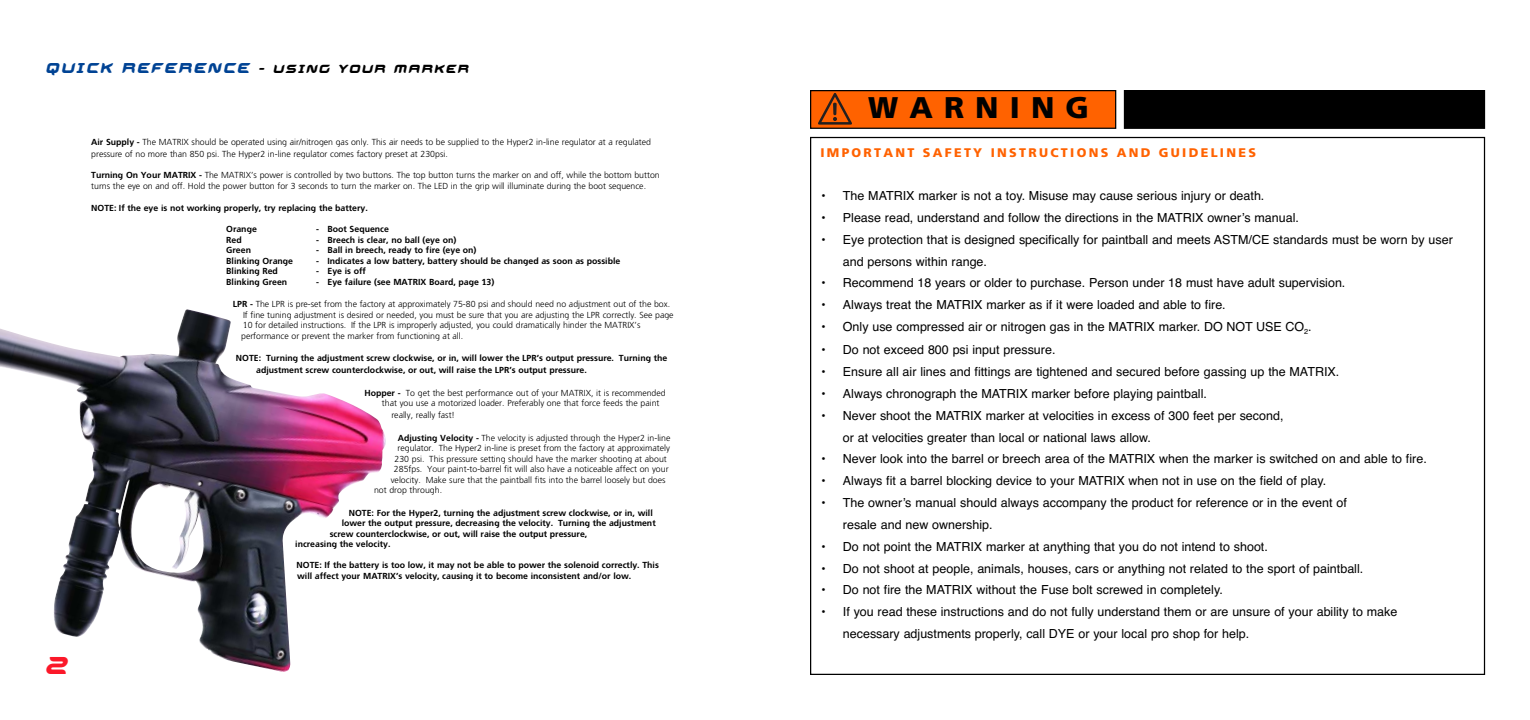
<style>
.page{position:relative;width:1530px;height:720px;background:#fff}
.page>*{position:absolute;margin:0;border:0;box-sizing:border-box;transform-origin:0 0}
.t1{font:italic 36.25px "Aura";color:#fb1829}
.t2{font:900 29.88px "Freeway";letter-spacing:.365em;color:#000}
.t3{font:italic 17.5px "Aura";letter-spacing:.065em;color:#000}
.t4{font:12.5px/21.9px "Helvetica";color:#000}
.t5{font:900 12.5px "Freeway";letter-spacing:.185em;color:#ff6200}
.t6{font:300 8.75px/10.5px "Freeway";color:#000}
.t7{font:8.75px/11.5px "Freeway Demi";color:#000}
.s1{font-size:21.25px;color:#004394}
.s2{font-family:"Freeway Demi";font-weight:400}
</style>
<div class="page">
<div style="left:811px;top:91px;width:305px;height:37px;background:#ff6200"></div>
<div style="left:810px;top:90px;width:306px;height:39px;border:1px solid #000"></div>
<div style="left:1124px;top:91px;width:361px;height:37px;background:#000"></div>
<div style="left:1124px;top:90px;width:361px;height:39px;border:1px solid #000"></div>
<svg style="left:818px;top:93px;width:34px;height:32px"></svg>
<img style="left:0;top:309px;width:386px;height:363px">
<h3 class="t3" style="left:46px;top:62px;width:425px"><span class="s1">QUICK REFERENCE</span> - USING YOUR MARKER</h3>
<p class="t6" style="left:91px;top:137px;width:561px;line-height:11.5px"><span class="s2">Air Supply -</span> The MATRIX should be operated using air/nitrogen gas only. This air needs to be supplied to the Hyper2 in-line regulator at a regulated pressure of no more than 850 psi. The Hyper2 in-line regulator comes factory preset at 230psi.</p>
<p class="t6" style="left:91px;top:170px;width:570px"><span class="s2">Turning On Your MATRIX -</span> The MATRIX’s power is controlled by two buttons. The top button turns the marker on and off, while the bottom button turns the eye on and off. Hold the power button for 3 seconds to turn the marker on. The LED in the grip will illuminate during the boot sequence.</p>
<p class="t7" style="left:91px;top:203px;width:278px">NOTE: If the eye is not working properly, try replacing the battery.</p>
<p class="t7" style="left:226px;top:224px;width:32px">Orange</p>
<p class="t7" style="left:316px;top:224px;width:74px">- Boot Sequence</p>
<p class="t7" style="left:226px;top:234px;width:17px">Red</p>
<p class="t7" style="left:316px;top:234px;width:142px">- Breech is clear, no ball (eye on)</p>
<p class="t7" style="left:226px;top:245px;width:26px">Green</p>
<p class="t7" style="left:316px;top:245px;width:162px">- Ball in breech, ready to fire (eye on)</p>
<p class="t7" style="left:226px;top:255px;width:68px">Blinking Orange</p>
<p class="t7" style="left:316px;top:255px;width:306px">- Indicates a low battery, battery should be changed as soon as possible</p>
<p class="t7" style="left:226px;top:266px;width:53px">Blinking Red</p>
<p class="t7" style="left:316px;top:266px;width:51px">- Eye is off</p>
<p class="t7" style="left:226px;top:276px;width:63px">Blinking Green</p>
<p class="t7" style="left:316px;top:276px;width:180px">- Eye failure (see MATRIX Board, page 13)</p>
<p class="t6" style="left:241px;top:299px;width:434px;text-indent:-8px"><span class="s2">LPR -</span> The LPR is pre-set from the factory at approximately 75-80 psi and should need no adjustment out of the box.<br>If fine tuning adjustment is desired or needed, you must be sure that you are adjusting the LPR correctly. See page 10 for detailed instructions. If the LPR is improperly adjusted, you could dramatically hinder the MATRIX’s performance or prevent the marker from functioning at all.</p>
<p class="t7" style="left:256px;top:353px;width:413px;text-indent:-20px">NOTE: Turning the adjustment screw clockwise, or in, will lower the LPR’s output pressure. Turning the adjustment screw counterclockwise, or out, will raise the LPR’s output pressure.</p>
<p class="t6" style="left:382px;top:388px;width:285px;text-indent:-18px"><span class="s2">Hopper -</span> To get the best performance out of your MATRIX, it is recommended that you use a motorized loader. Preferably one that force feeds the paint</p>
<p class="t6" style="left:391px;top:410px;width:65px">really, really fast!</p>
<p class="t6" style="left:398px;top:433px;width:274px"><span class="s2">Adjusting Velocity -</span> The velocity is adjusted through the Hyper2 in-line</p>
<p class="t6" style="left:398px;top:443px;width:274px">regulator. The Hyper2 in-line is preset from the factory at approximately</p>
<p class="t6" style="left:395px;top:454px;width:274px">230 psi. This pressure setting should have the marker shooting at about</p>
<p class="t6" style="left:394px;top:464px;width:276px">285fps. Your paint-to-barrel fit will also have a noticeable affect on your</p>
<p class="t6" style="left:391px;top:475px;width:276px">velocity. Make sure that the paintball fits into the barrel loosely but does</p>
<p class="t6" style="left:374px;top:485px;width:70px">not drop through.</p>
<p class="t7" style="left:349px;top:507px;width:306px">NOTE: For the Hyper2, turning the adjustment screw clockwise, or in, will</p>
<p class="t7" style="left:342px;top:518px;width:316px">lower the output pressure, decreasing the velocity. Turning the adjustment</p>
<p class="t7" style="left:330px;top:528px;width:259px">screw counterclockwise, or out, will raise the output pressure,</p>
<p class="t7" style="left:295px;top:539px;width:97px">increasing the velocity.</p>
<p class="t7" style="left:297px;top:560px;width:364px;line-height:10.5px">NOTE: If the battery is too low, it may not be able to power the solenoid correctly. This will affect your MATRIX’s velocity, causing it to become inconsistent and/or low.</p>
<h1 class="t1" style="left:46px;top:651px;width:24px">2</h1>
<h2 class="t2" style="left:868px;top:94px;width:222px">WARNING</h2>
<p class="t5" style="left:820px;top:147px;width:437px">IMPORTANT SAFETY INSTRUCTIONS AND GUIDELINES</p>
<p class="t4" style="left:820px;top:186px;width:446px">• The MATRIX marker is not a toy. Misuse may cause serious injury or death.</p>
<p class="t4" style="left:820px;top:208px;width:480px">• Please read, understand and follow the directions in the MATRIX owner’s manual.</p>
<p class="t4" style="left:843px;top:230px;width:611px;text-indent:-22px">• Eye protection that is designed specifically for paintball and meets ASTM/CE standards must be worn by user and persons within range.</p>
<p class="t4" style="left:820px;top:273px;width:527px">• Recommend 18 years or older to purchase. Person under 18 must have adult supervision.</p>
<p class="t4" style="left:820px;top:295px;width:407px">• Always treat the MATRIX marker as if it were loaded and able to fire.</p>
<p class="t4" style="left:820px;top:317px;width:493px">• Only use compressed air or nitrogen gas in the MATRIX marker. DO NOT USE CO<sub>2</sub>.</p>
<p class="t4" style="left:820px;top:340px;width:237px">• Do not exceed 800 psi input pressure.</p>
<p class="t4" style="left:820px;top:362px;width:520px">• Ensure all air lines and fittings are tightened and secured before gassing up the MATRIX.</p>
<p class="t4" style="left:820px;top:384px;width:388px">• Always chronograph the MATRIX marker before playing paintball.</p>
<p class="t4" style="left:843px;top:406px;width:442px;text-indent:-22px">• Never shoot the MATRIX marker at velocities in excess of 300 feet per second, or at velocities greater than local or national laws allow.</p>
<p class="t4" style="left:820px;top:449px;width:608px">• Never look into the barrel or breech area of the MATRIX when the marker is switched on and able to fire.</p>
<p class="t4" style="left:820px;top:471px;width:507px">• Always fit a barrel blocking device to your MATRIX when not in use on the field of play.</p>
<p class="t4" style="left:843px;top:493px;width:505px;text-indent:-22px">• The owner’s manual should always accompany the product for reference or in the event of resale and new ownership.</p>
<p class="t4" style="left:820px;top:537px;width:449px">• Do not point the MATRIX marker at anything that you do not intend to shoot.</p>
<p class="t4" style="left:820px;top:558px;width:544px">• Do not shoot at people, animals, houses, cars or anything not related to the sport of paintball.</p>
<p class="t4" style="left:820px;top:580px;width:404px">• Do not fire the MATRIX without the Fuse bolt screwed in completely.</p>
<p class="t4" style="left:843px;top:602px;width:556px;text-indent:-22px">• If you read these instructions and do not fully understand them or are unsure of your ability to make necessary adjustments properly, call DYE or your local pro shop for help.</p>
</div>
